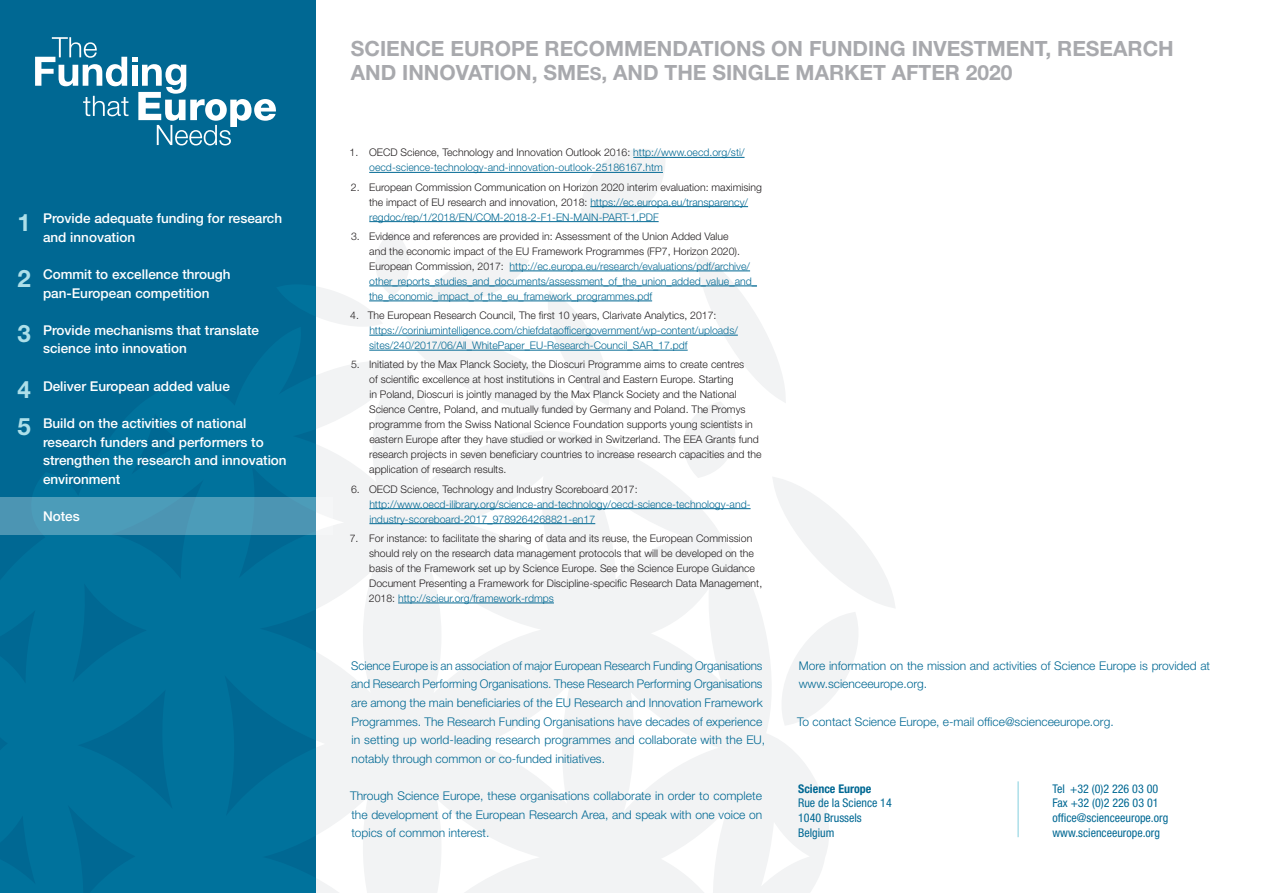
<style>
.page{position:relative;width:1263px;height:893px;background:#fff}
.page>*{position:absolute;margin:0;border:0;box-sizing:border-box;transform-origin:0 0}
.t1{font:700 21px/24px "Helvetica Neue LT Std";color:#a8a9ad}
.List_Item__SE_bullet{font:500 13.5px/18.6px "Helvetica Neue LT Std";color:#fff}
.t2{font:300 12px/18.6px "Helvetica Neue LT Std";color:#006893}
.Address{font:condensed 12px/14.9px "Helvetica Neue LT Std";color:#006893}
.t3{font:300 10.5px/15px "Helvetica Neue LT Std";color:#231f20}
.t4{font:300 10.5px/15px "Helvetica Neue LT Std";color:#006893}
.s1{font-weight:700;font-size:24px;color:#addfe9}
.s2{font-size:18px}
.s3{color:#231f20}
.s4{color:#006893}
.s5{font-weight:700}
</style>
<div class="page">
<svg style="left:316px;top:149px;width:579px;height:744px"></svg>
<div style="left:0;top:0;width:316px;height:893px;background:#006893"></div>
<div style="left:0;top:497px;width:333px;height:38px;background:#4c9cb9"></div>
<svg style="left:35px;top:37px;width:241px;height:108px"></svg>
<hr style="left:1017px;top:781px;width:2px;height:56px;background:#addfe9">
<hr style="left:633px;top:157px;width:111px;height:1px;background:#006893">
<hr style="left:369px;top:172px;width:294px;height:1px;background:#006893">
<hr style="left:590px;top:206px;width:158px;height:1px;background:#006893">
<hr style="left:369px;top:221px;width:290px;height:1px;background:#006893">
<hr style="left:510px;top:271px;width:240px;height:1px;background:#006893">
<hr style="left:369px;top:286px;width:388px;height:1px;background:#006893">
<hr style="left:369px;top:301px;width:283px;height:1px;background:#006893">
<hr style="left:369px;top:335px;width:369px;height:1px;background:#006893">
<hr style="left:369px;top:350px;width:319px;height:1px;background:#006893">
<hr style="left:369px;top:508px;width:381px;height:1px;background:#006893">
<hr style="left:369px;top:523px;width:226px;height:1px;background:#006893">
<hr style="left:398px;top:603px;width:156px;height:1px;background:#006893">
<p class="List_Item__SE_bullet" style="left:43px;top:209px;width:241px;text-indent:-26px"><span class="s1">1</span> Provide adequate funding for research and innovation</p>
<p class="List_Item__SE_bullet" style="left:18px;top:265px;width:215px;text-align:center"><span class="s1">2</span> Commit to excellence through pan‑European competition</p>
<p class="List_Item__SE_bullet" style="left:43px;top:321px;width:218px;text-indent:-26px"><span class="s1">3</span> Provide mechanisms that translate science into innovation</p>
<p class="List_Item__SE_bullet" style="left:18px;top:376px;width:214px"><span class="s1">4</span> Deliver European added value</p>
<p class="List_Item__SE_bullet" style="left:43px;top:414px;width:245px;text-indent:-26px"><span class="s1">5</span> Build on the activities of national research funders and performers to strengthen the research and innovation environment</p>
<p class="List_Item__SE_bullet" style="left:43px;top:507px;width:38px">Notes</p>
<h1 class="t1" style="left:351px;top:36px;width:824px">SCIENCE EUROPE RECOMMENDATIONS ON FUNDING INVESTMENT, RESEARCH<br>AND INNOVATION, SME<span class="s2">S</span>, AND THE SINGLE MARKET AFTER 2020</h1>
<p class="t4" style="left:369px;top:145px;width:377px;text-indent:-20px"><span class="s3">1. OECD Science, Technology and Innovation Outlook 2016:</span> http://www.oecd.org/sti/ oecd-science-technology-and-innovation-outlook-25186167.htm</p>
<p class="t3" style="left:369px;top:179px;width:394px;text-indent:-18px">2. European Commission Communication on Horizon 2020 interim evaluation: maximising the impact of EU research and innovation, 2018: <span class="s4">https://ec.europa.eu/transparency/ regdoc/rep/1/2018/EN/COM-2018-2-F1-EN-MAIN-PART-1.PDF</span></p>
<p class="t4" style="left:369px;top:228px;width:389px;text-indent:-18px"><span class="s3">3. Evidence and references are provided in: Assessment of the Union Added Value<br>and the economic impact of the EU Framework Programmes (FP7, Horizon 2020).<br>European Commission, 2017:</span> http://ec.europa.eu/research/evaluations/pdf/archive/ other_reports_studies_and_documents/assessment_of_the_union_added_value_and_ the_economic_impact_of_the_eu_framework_programmes.pdf</p>
<p class="t4" style="left:369px;top:308px;width:370px;text-indent:-19px"><span class="s3">4. The European Research Council, The first 10 years, Clarivate Analytics, 2017: </span>https://coriniumintelligence.com/chiefdataofficergovernment/wp-content/uploads/ sites/240/2017/06/All_WhitePaper_EU-Research-Council_SAR_17.pdf</p>
<p class="t3" style="left:369px;top:357px;width:394px;text-indent:-18px">5. Initiated by the Max Planck Society, the Dioscuri Programme aims to create centres<br>of scientific excellence at host institutions in Central and Eastern Europe. Starting<br>in Poland, Dioscuri is jointly managed by the Max Planck Society and the National Science Centre, Poland, and mutually funded by Germany and Poland. The Promys programme from the Swiss National Science Foundation supports young scientists in eastern Europe after they have studied or worked in Switzerland. The EEA Grants fund research projects in seven beneficiary countries to increase research capacities and the application of research results.</p>
<p class="t4" style="left:369px;top:481px;width:383px;text-indent:-18px"><span class="s3">6. OECD Science, Technology and Industry Scoreboard 2017: </span>http://www.oecd-ilibrary.org/science-and-technology/oecd-science-technology-and&shy;industry-scoreboard-2017_9789264268821-en17</p>
<p class="t3" style="left:369px;top:530px;width:395px;text-indent:-19px">7. For instance: to facilitate the sharing of data and its reuse, the European Commission should rely on the research data management protocols that will be developed on the basis of the Framework set up by Science Europe. See the Science Europe Guidance Document Presenting a Framework for Discipline-specific Research Data Management, 2018: <span class="s4">http://scieur.org/framework-rdmps</span></p>
<p class="t2" style="left:351px;top:656px;width:415px">Science Europe is an association of major European Research Funding Organisations and Research Performing Organisations. These Research Performing Organisations are among the main beneficiaries of the EU Research and Innovation Framework Programmes. The Research Funding Organisations have decades of experience in setting up world-leading research programmes and collaborate with the EU, notably through common or co-funded initiatives.</p>
<p class="t2" style="left:350px;top:786px;width:414px;text-align:justify">Through Science Europe, these organisations collaborate in order to complete the development of the European Research Area, and speak with one voice on topics of common interest.</p>
<p class="t2" style="left:799px;top:656px;width:413px">More information on the mission and activities of Science Europe is provided at www.scienceeurope.org.</p>
<p class="t2" style="left:797px;top:712px;width:318px">To contact Science Europe, e-mail office@scienceeurope.org.</p>
<p class="Address" style="left:798px;top:781px;width:95px"><span class="s5">Science Europe<br></span>Rue de la Science 14<br>1040 Brussels<br>Belgium</p>
<p class="Address" style="left:1052px;top:781px;width:117px">Tel +32 (0)2 226 03 00<br>Fax +32 (0)2 226 03 01 office@scienceeurope.org www.scienceeurope.org</p>
</div>
